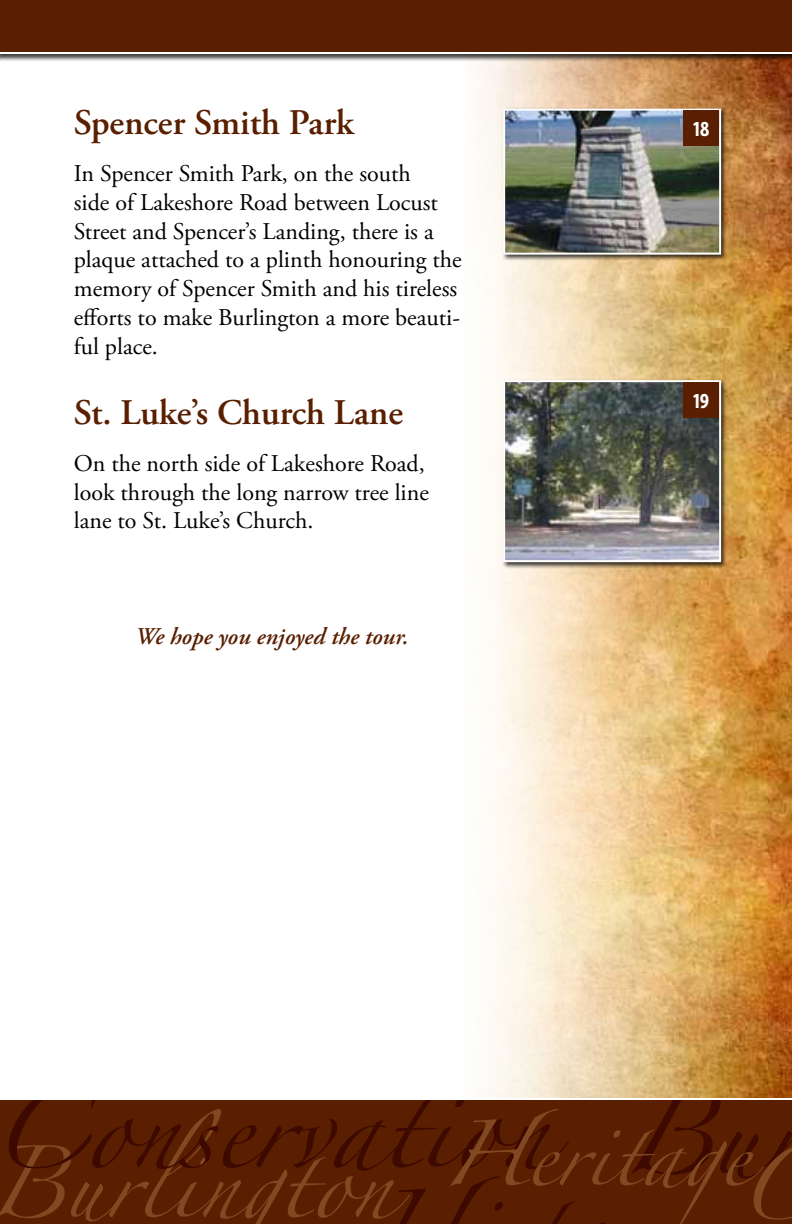
<style>
.page{position:relative;width:792px;height:1224px;background:#fff}
.page>*{position:absolute;margin:0;border:0;box-sizing:border-box;transform-origin:0 0}
.t1{font:600 36px "Adobe Garamond Pro";color:#591f00}
.t2{font:24px/28.8px "Adobe Garamond Pro";color:#000}
.t3{font:italic 600 24px "Adobe Garamond Pro";color:#591f00}
.t4{font:700 20px "Verb Comp";color:#fff}
</style>
<div class="page">
<img style="left:479px;top:62px;width:313px;height:1036px">
<div style="left:0;top:0;width:792px;height:62px;background:#000;opacity:.75"></div>
<div style="left:0;top:0;width:792px;height:54px;background:#591f00"></div>
<hr style="left:0;top:52px;width:792px;height:2px;background:#fff">
<svg style="left:0;top:1109px;width:371px;height:115px;background:#602606"></svg>
<svg style="left:9px;top:1100px;width:362px;height:71px;background:#561d01"></svg>
<svg style="left:371px;top:1100px;width:421px;height:124px;background:#592002"></svg>
<div style="left:502px;top:108px;width:225px;height:153px;background:#000;opacity:.75"></div>
<img style="left:506px;top:112px;width:212px;height:140px">
<div style="left:503px;top:109px;width:218px;height:146px;border:2px solid #fff"></div>
<div style="left:683px;top:110px;width:36px;height:36px;background:#591f00"></div>
<div style="left:502px;top:379px;width:225px;height:189px;background:#000;opacity:.75"></div>
<img style="left:506px;top:383px;width:212px;height:176px">
<div style="left:503px;top:380px;width:218px;height:182px;border:2px solid #fff"></div>
<div style="left:683px;top:382px;width:36px;height:36px;background:#591f00"></div>
<h1 class="t1" style="left:74px;top:108px;width:281px">Spencer Smith Park</h1>
<p class="t2" style="left:74px;top:161px;width:389px">In Spencer Smith Park, on the south<br>side of Lakeshore Road between Locust Street and Spencer’s Landing, there is a plaque attached to a plinth honouring the memory of Spencer Smith and his tireless efforts to make Burlington a more beauti&shy;ful place.</p>
<h1 class="t1" style="left:74px;top:398px;width:331px">St. Luke’s Church Lane</h1>
<p class="t2" style="left:74px;top:451px;width:357px">On the north side of Lakeshore Road, look through the long narrow tree line lane to St. Luke’s Church.</p>
<p class="t3" style="left:135px;top:626px;width:275px">We hope you enjoyed the tour.</p>
<p class="t4" style="left:693px;top:118px;width:18px">18</p>
<p class="t4" style="left:693px;top:389px;width:18px">19</p>
</div>
